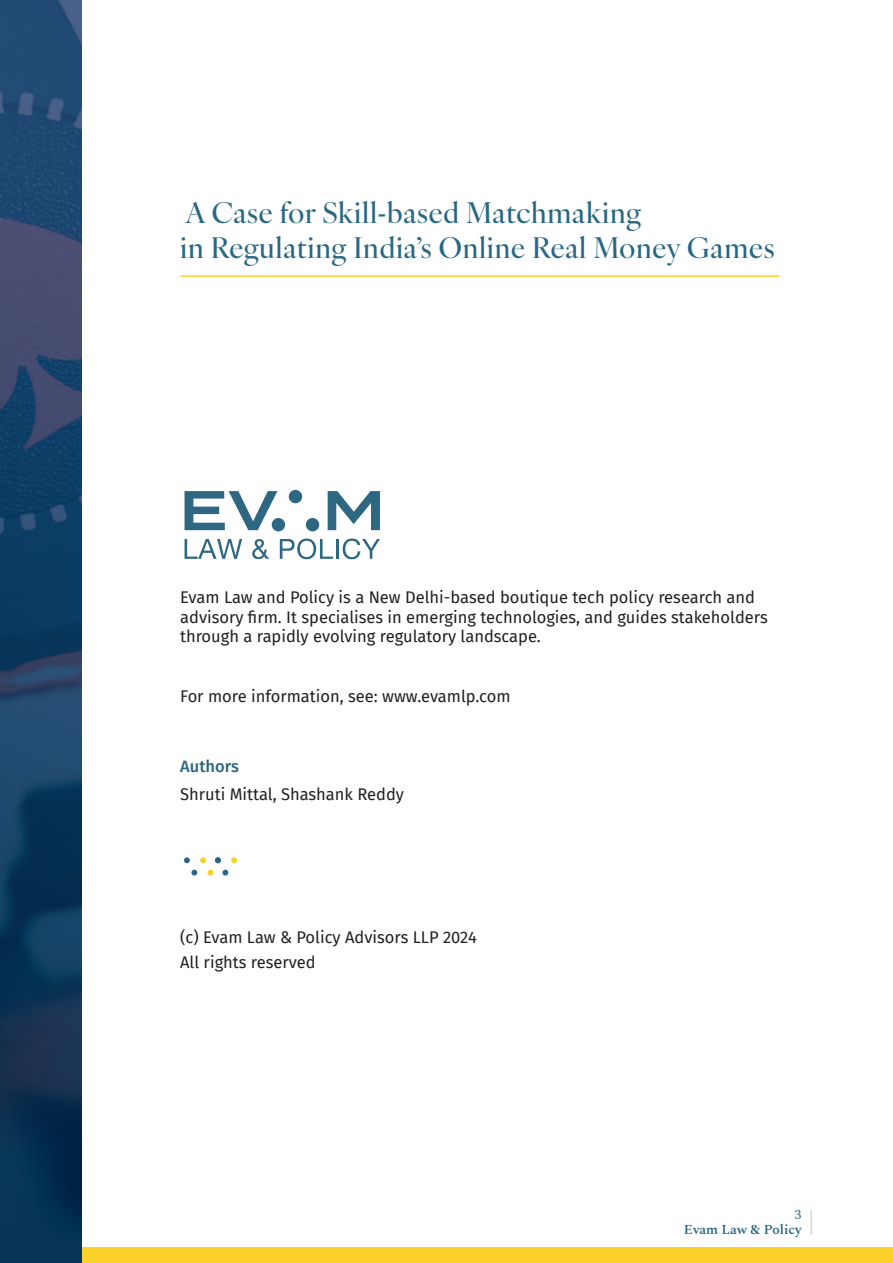
<style>
.page{position:relative;width:893px;height:1263px;background:#fff}
.page>*{position:absolute;margin:0;border:0;box-sizing:border-box;transform-origin:0 0}
.Title__Misc{font:500 28.5px "Ivy Ora Display";letter-spacing:.025em;color:#286883}
.Paragraph_Style_2{font:16.5px/19.8px "Fira Sans";color:#231f20}
.TOC_Heads{font:500 16.5px "Fira Sans";color:#2a6782}
.t1{font:600 13.5px "Spectral";color:#286883}
.t2{font:13.5px "Spectral";color:#286883}
</style>
<div class="page">
<div style="left:0;top:1247px;width:893px;height:16px;background:#fcd02a"></div>
<hr style="left:810px;top:1210px;width:2px;height:24px;background:#a0adb9">
<img style="left:0;top:0;width:81px;height:1263px">
<svg style="left:184px;top:857px;width:6px;height:6px"></svg>
<svg style="left:191px;top:870px;width:6px;height:5px"></svg>
<svg style="left:222px;top:870px;width:6px;height:5px"></svg>
<svg style="left:215px;top:857px;width:6px;height:6px"></svg>
<svg style="left:208px;top:870px;width:5px;height:5px"></svg>
<svg style="left:200px;top:857px;width:6px;height:6px"></svg>
<svg style="left:231px;top:857px;width:6px;height:6px"></svg>
<hr style="left:180px;top:275px;width:600px;height:2px;background:#fcd02a">
<svg style="left:185px;top:491px;width:92px;height:39px"></svg>
<svg style="left:328px;top:491px;width:52px;height:39px"></svg>
<div style="left:272px;top:518px;width:13px;height:13px;background:#2d6782;border-radius:50%"></div>
<div style="left:289px;top:490px;width:13px;height:13px;background:#2d6782;border-radius:50%"></div>
<div style="left:306px;top:518px;width:13px;height:13px;background:#2d6782;border-radius:50%"></div>
<svg style="left:185px;top:539px;width:57px;height:20px"></svg>
<svg style="left:252px;top:539px;width:17px;height:20px"></svg>
<svg style="left:280px;top:538px;width:53px;height:21px"></svg>
<hr style="left:336px;top:539px;width:3px;height:20px;background:#2d6782">
<svg style="left:343px;top:538px;width:37px;height:21px"></svg>
<p class="Title__Misc" style="left:186px;top:191px;width:457px">A Case for Skill-based Matchmaking</p>
<p class="Title__Misc" style="left:180px;top:225px;width:596px">in Regulating India’s Online Real Money Games</p>
<p class="Paragraph_Style_2" style="left:180px;top:587px;width:576px">Evam Law and Policy is a New Delhi-based boutique tech policy research and</p>
<p class="Paragraph_Style_2" style="left:180px;top:607px;width:589px">advisory firm. It specialises in emerging technologies, and guides stakeholders through a rapidly evolving regulatory landscape.</p>
<p class="Paragraph_Style_2" style="left:180px;top:686px;width:332px">For more information, see: www.evamlp.com</p>
<p class="TOC_Heads" style="left:180px;top:753px;width:60px">Authors</p>
<p class="Paragraph_Style_2" style="left:180px;top:784px;width:225px">Shruti Mittal, Shashank Reddy</p>
<p class="Paragraph_Style_2" style="left:180px;top:927px;width:298px">(c) Evam Law &amp; Policy Advisors LLP 2024</p>
<p class="Paragraph_Style_2" style="left:180px;top:952px;width:137px">All rights reserved</p>
<p class="t2" style="left:794px;top:1204px;width:9px">3</p>
<p class="t1" style="left:684px;top:1219px;width:119px">Evam Law &amp; Policy</p>
</div>
